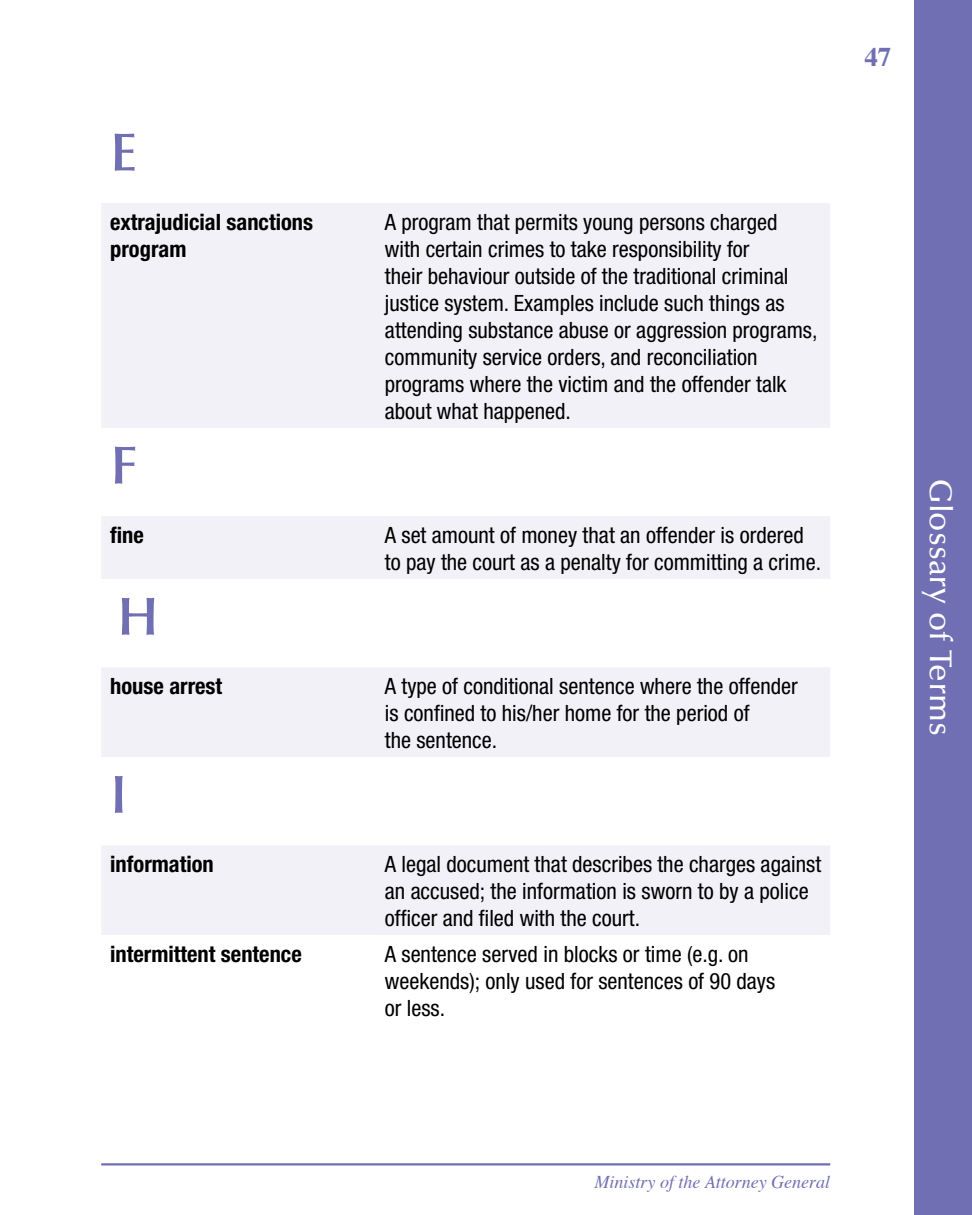
<style>
.page{position:relative;width:972px;height:1215px;background:#fff}
.page>*{position:absolute;margin:0;border:0;box-sizing:border-box;transform-origin:0 0}
.t1{font:600 54px "Optima";color:#716fb3}
.t2{font:500 31.5px "Optima";color:#fff}
.t3{font:700 27px "Times";color:#716fb3}
.t4{font:condensed 22.5px/27px "Helvetica Neue";color:#000}
.t5{font:700 condensed 22.5px/27px "Helvetica Neue";color:#000}
.t6{font:italic 18px "Times";color:#716fb3}
</style>
<div class="page">
<div style="left:915px;top:0;width:57px;height:1215px;background:#716fb3"></div>
<hr style="left:101px;top:1163px;width:729px;height:3px;background:#716fb3">
<svg style="left:101px;top:203px;width:729px;height:376px;fill:#f1f1f7"></svg>
<svg style="left:101px;top:668px;width:729px;height:267px;fill:#f1f1f7"></svg>
<h1 class="t1" style="left:110px;top:121px;width:28px">E</h1>
<p class="t5" style="left:110px;top:208px;width:204px">extrajudicial sanctions program</p>
<p class="t4" style="left:385px;top:208px;width:434px">A program that permits young persons charged with certain crimes to take responsibility for<br>their behaviour outside of the traditional criminal justice system. Examples include such things as attending substance abuse or aggression programs, community service orders, and reconciliation programs where the victim and the offender talk about what happened.</p>
<h1 class="t1" style="left:110px;top:434px;width:28px">F</h1>
<p class="t5" style="left:110px;top:521px;width:35px">fine</p>
<p class="t4" style="left:385px;top:521px;width:438px">A set amount of money that an offender is ordered to pay the court as a penalty for committing a crime.</p>
<h1 class="t1" style="left:117px;top:585px;width:42px">H</h1>
<p class="t5" style="left:110px;top:672px;width:113px">house arrest</p>
<p class="t4" style="left:385px;top:672px;width:415px">A type of conditional sentence where the offender is confined to his/her home for the period of<br>the sentence.</p>
<h1 class="t1" style="left:110px;top:763px;width:19px">I</h1>
<p class="t5" style="left:110px;top:850px;width:105px">information</p>
<p class="t4" style="left:385px;top:850px;width:438px">A legal document that describes the charges against an accused; the information is sworn to by a police officer and filed with the court.</p>
<p class="t5" style="left:110px;top:940px;width:193px">intermittent sentence</p>
<p class="t4" style="left:385px;top:940px;width:392px">A sentence served in blocks or time (e.g. on weekends); only used for sentences of 90 days or less.</p>
<p class="t3" style="left:864px;top:31px;width:28px">47</p>
<h2 class="t2" style="left:958px;top:479px;width:258px;rotate:90deg">Glossary of Terms</h2>
<p class="t6" style="left:595px;top:1166px;width:237px">Ministry of the Attorney General</p>
</div>
